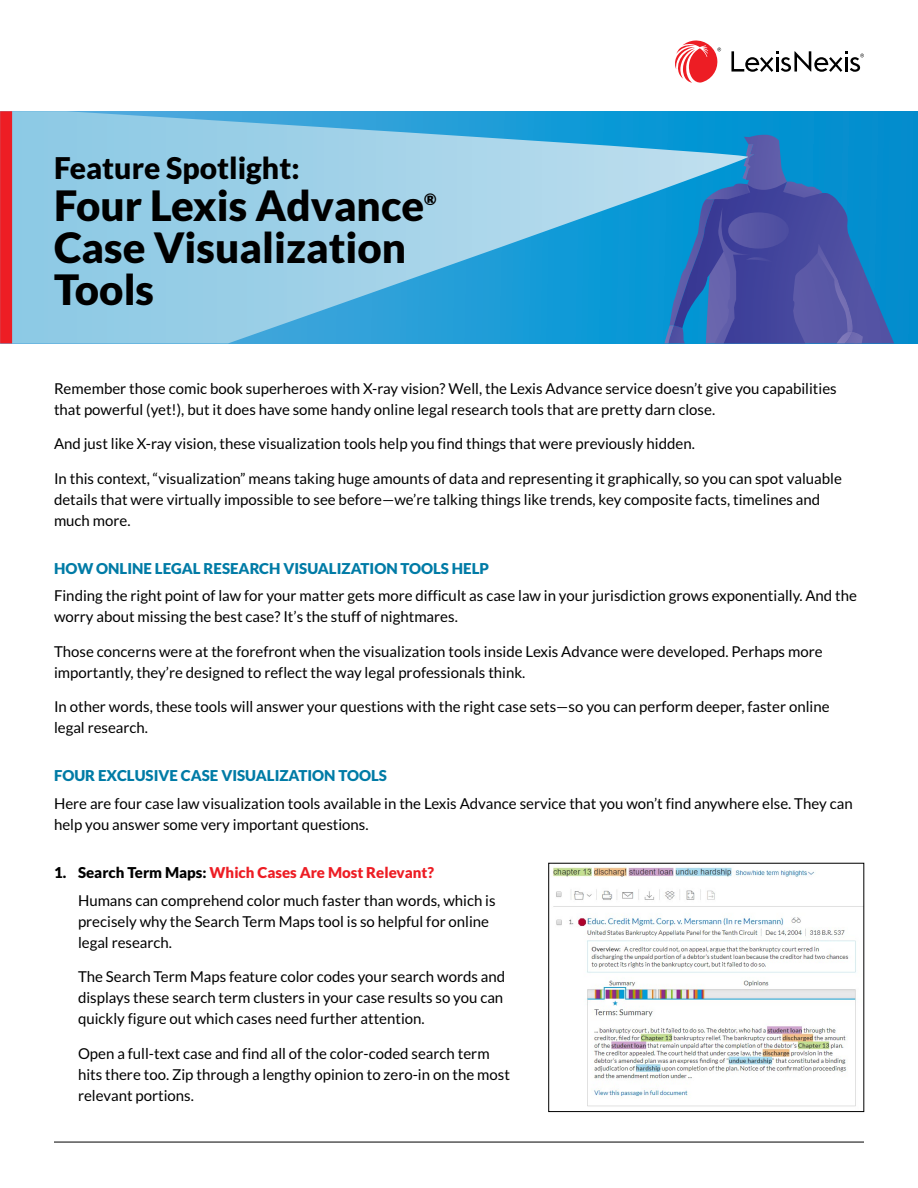
<style>
.page{position:relative;width:918px;height:1188px;background:#fff}
.page>*{position:absolute;margin:0;border:0;box-sizing:border-box;transform-origin:0 0}
.t1{font:900 42px/42px "Lato";color:#000}
.t2{font:900 30px "Lato";color:#000}
.t3{font:900 15.75px "Lato";color:#000}
.t4{font:15px/21px "Lato";color:#000}
.t5{font:900 15px "Lato";color:#007ba6}
.s1{font-weight:900}
.s2{font-weight:900;color:#ed1d24}
</style>
<div class="page">
<div style="left:0;top:111px;width:918px;height:232px;background:#038dcd"></div>
<svg style="left:748px;top:135px;width:146px;height:208px"></svg>
<svg style="left:12px;top:111px;width:736px;height:232px"></svg>
<svg style="left:731px;top:51px;width:133px;height:21px"></svg>
<svg style="left:675px;top:40px;width:46px;height:43px"></svg>
<div style="left:0;top:111px;width:12px;height:232px;background:#ed1d24"></div>
<hr style="left:54px;top:1142px;width:810px;height:1px;background:#000">
<img style="left:553px;top:867px;width:309px;height:240px">
<h2 class="t2" style="left:54px;top:150px;width:247px">Feature Spotlight:</h2>
<h1 class="t1" style="left:54px;top:183px;width:372px">Four Lexis Advance</h1>
<p class="t3" style="left:424px;top:190px;width:14px">®</p>
<h1 class="t1" style="left:54px;top:225px;width:354px">Case Visualization<br>Tools</h1>
<p class="t4" style="left:54px;top:378px;width:784px">Remember those comic book superheroes with X-ray vision? Well, the Lexis Advance service doesn’t give you capabilities that powerful (yet!), but it does have some handy online legal research tools that are pretty darn close.</p>
<p class="t4" style="left:54px;top:433px;width:642px">And just like X-ray vision, these visualization tools help you find things that were previously hidden.</p>
<p class="t4" style="left:54px;top:468px;width:789px">In this context, “visualization” means taking huge amounts of data and representing it graphically, so you can spot valuable details that were virtually impossible to see before—we’re talking things like trends, key composite facts, timelines and much more.</p>
<p class="t5" style="left:54px;top:559px;width:437px">HOW ONLINE LEGAL RESEARCH VISUALIZATION TOOLS HELP</p>
<p class="t4" style="left:54px;top:585px;width:805px">Finding the right point of law for your matter gets more difficult as case law in your jurisdiction grows exponentially. And the worry about missing the best case? It’s the stuff of nightmares.</p>
<p class="t4" style="left:54px;top:641px;width:770px">Those concerns were at the forefront when the visualization tools inside Lexis Advance were developed. Perhaps more importantly, they’re designed to reflect the way legal professionals think.</p>
<p class="t4" style="left:54px;top:696px;width:777px">In other words, these tools will answer your questions with the right case sets—so you can perform deeper, faster online legal research.</p>
<p class="t5" style="left:54px;top:767px;width:334px">FOUR EXCLUSIVE CASE VISUALIZATION TOOLS</p>
<p class="t4" style="left:54px;top:793px;width:800px">Here are four case law visualization tools available in the Lexis Advance service that you won’t find anywhere else. They can help you answer some very important questions.</p>
<p class="t4" style="left:78px;top:859px;width:419px;line-height:27.8px;text-indent:-24px"><span class="s1">1. Search Term Maps:</span> <span class="s2">Which Cases Are Most Relevant?<br></span>Humans can comprehend color much faster than words, which is</p>
<p class="t4" style="left:78px;top:911px;width:413px">precisely why the Search Term Maps tool is so helpful for online legal research.</p>
<p class="t4" style="left:78px;top:966px;width:429px">The Search Term Maps feature color codes your search words and displays these search term clusters in your case results so you can quickly figure out which cases need further attention.</p>
<p class="t4" style="left:78px;top:1043px;width:434px">Open a full-text case and find all of the color-coded search term hits there too. Zip through a lengthy opinion to zero-in on the most relevant portions.</p>
</div>
